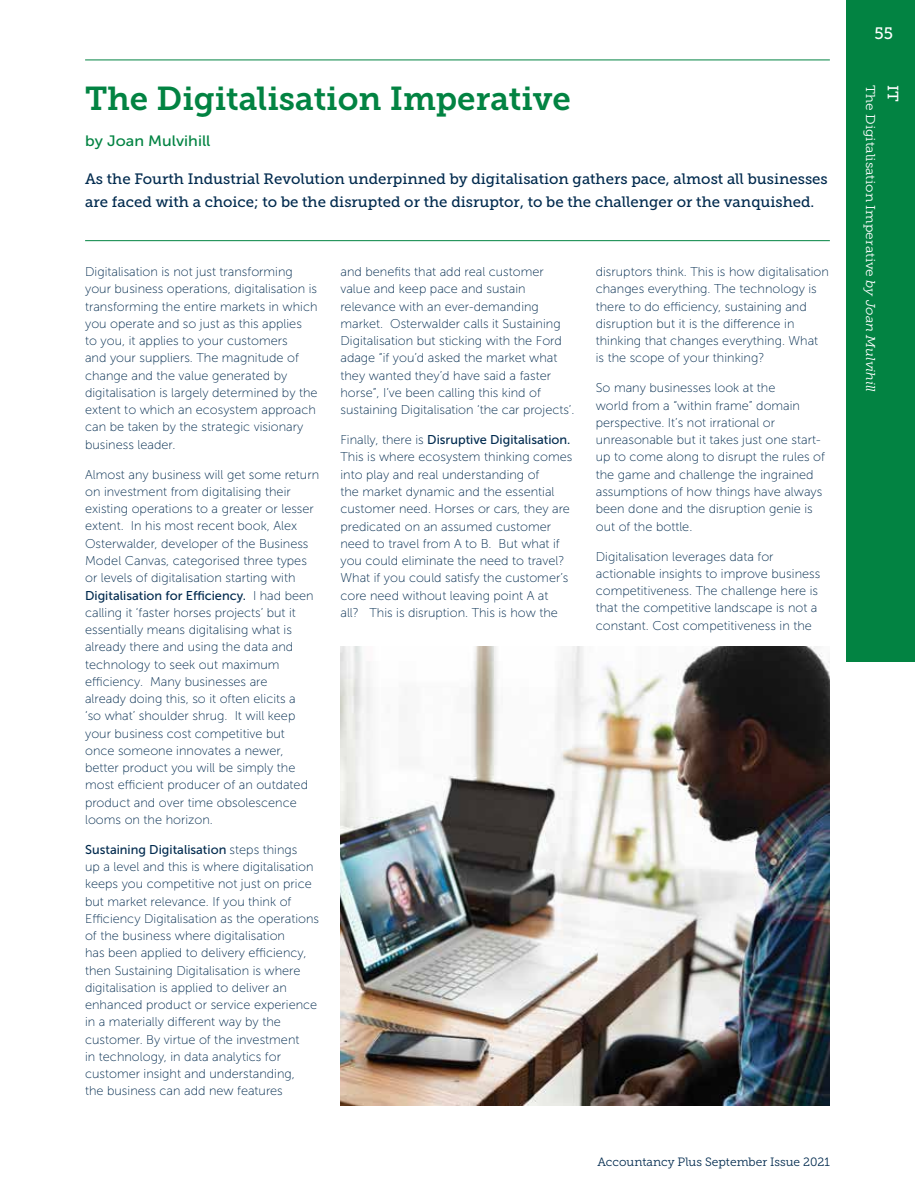
<style>
.page{position:relative;width:915px;height:1191px;background:#fff}
.page>*{position:absolute;margin:0;border:0;box-sizing:border-box;transform-origin:0 0}
.t1{font:33px "Museo Slab 700";color:#028342}
.t2{font:16.5px "Museo Slab 500";color:#fff}
.t3{font:15px/22.5px "Museo Slab 500";color:#002a4e}
.t4{font:15px "Museo Sans 500";color:#028342;scale:1.07 1}
.t5{font:15px "Museo Slab 500";color:#fff;scale:1.07 1}
.t6{font:12.75px/17.2px "Museo Sans 100";color:#002a4e}
.t7{font:12.75px "Museo Sans 500";color:#002a4e}
.t8{font:12.75px "Museo Slab 300";color:#fff;scale:1.07 1}
.t9{font:12px "Museo Slab 300";color:#002a4e}
.s1{font-family:"Museo Sans 100"}
.s2{font-style:italic}
</style>
<div class="page">
<hr style="left:85px;top:60px;width:744px;height:1px;background:#028342">
<hr style="left:85px;top:240px;width:744px;height:1px;background:#028342">
<div style="left:846px;top:0;width:68px;height:661px;background:#028342"></div>
<img style="left:340px;top:646px;width:489px;height:460px">
<h1 class="t1" style="left:85px;top:80px;width:487px">The Digitalisation Imperative</h1>
<p class="t4" style="left:85px;top:133px;width:119px">by Joan Mulvihill</p>
<p class="t3" style="left:85px;top:168px;width:744px">As the Fourth Industrial Revolution underpinned by digitalisation gathers pace, almost all businesses are faced with a choice; to be the disrupted or the disruptor, to be the challenger or the vanquished.</p>
<p class="t6" style="left:85px;top:263px;width:234px">Digitalisation is not just transforming your business operations, digitalisation is transforming the entire markets in which you operate and so just as this applies<br>to you, it applies to your customers<br>and your suppliers. The magnitude of change and the value generated by digitalisation is largely determined by the extent to which an ecosystem approach can be taken by the strategic visionary business leader.</p>
<p class="t6" style="left:85px;top:466px;width:235px">Almost any business will get some return on investment from digitalising their existing operations to a greater or lesser extent. In his most recent book, Alex Osterwalder, developer of the Business Model Canvas, categorised three types or levels of digitalisation starting with</p>
<p class="t7" style="left:85px;top:588px;width:230px">Digitalisation for Efficiency. <span class="s1">I had been</span></p>
<p class="t6" style="left:85px;top:604px;width:224px">calling it ‘faster horses projects’ but it essentially means digitalising what is already there and using the data and technology to seek out maximum efficiency. Many businesses are already doing this, so it often elicits a ‘so what’ shoulder shrug. It will keep your business cost competitive but once someone innovates a newer, better product you will be simply the most efficient producer of an outdated product and over time obsolescence looms on the horizon.</p>
<p class="t7" style="left:85px;top:842px;width:214px">Sustaining Digitalisation <span class="s1">steps things</span></p>
<p class="t6" style="left:85px;top:858px;width:235px">up a level and this is where digitalisation keeps you competitive not just on price but market relevance. If you think of Efficiency Digitalisation as the operations of the business where digitalisation<br>has been applied to delivery efficiency, then Sustaining Digitalisation is where digitalisation is applied to deliver an enhanced product or service experience in a materially different way by the customer. By virtue of the investment<br>in technology, in data analytics for customer insight and understanding,<br>the business can add new features</p>
<p class="t6" style="left:340px;top:263px;width:235px">and benefits that add real customer value and keep pace and sustain relevance with an ever-demanding market. Osterwalder calls it Sustaining Digitalisation but sticking with the Ford adage “if you’d asked the market what they wanted they’d have said a faster horse”, I’ve been calling this kind of sustaining Digitalisation ‘the car projects’.</p>
<p class="t7" style="left:340px;top:433px;width:231px"><span class="s1">Finally, there is</span> Disruptive Digitalisation.</p>
<p class="t6" style="left:340px;top:448px;width:233px">This is where ecosystem thinking comes into play and real understanding of<br>the market dynamic and the essential customer need. Horses or cars, they are predicated on an assumed customer need to travel from A to B. But what if you could eliminate the need to travel?<br>What if you could satisfy the customer’s core need without leaving point A at<br>all? This is disruption. This is how the</p>
<p class="t6" style="left:595px;top:263px;width:234px">disruptors think. This is how digitalisation changes everything. The technology is there to do efficiency, sustaining and disruption but it is the difference in thinking that changes everything. What is the scope of your thinking?</p>
<p class="t6" style="left:595px;top:379px;width:231px">So many businesses look at the<br>world from a “within frame” domain perspective. It’s not irrational or unreasonable but it takes just one start&shy;up to come along to disrupt the rules of the game and challenge the ingrained assumptions of how things have always been done and the disruption genie is out of the bottle.</p>
<p class="t6" style="left:595px;top:547px;width:226px">Digitalisation leverages data for actionable insights to improve business competitiveness. The challenge here is that the competitive landscape is not a constant. Cost competitiveness in the</p>
<p class="t9" style="left:597px;top:1155px;width:234px">Accountancy Plus September Issue 2021</p>
<p class="t2" style="left:874px;top:24px;width:20px">55</p>
<p class="t8" style="left:877px;top:85px;width:288px;rotate:90deg">The Digitalisation Imperative <span class="s2">by Joan Mulvihill</span></p>
<p class="t5" style="left:901px;top:85px;width:17px;rotate:90deg">IT</p>
</div>
